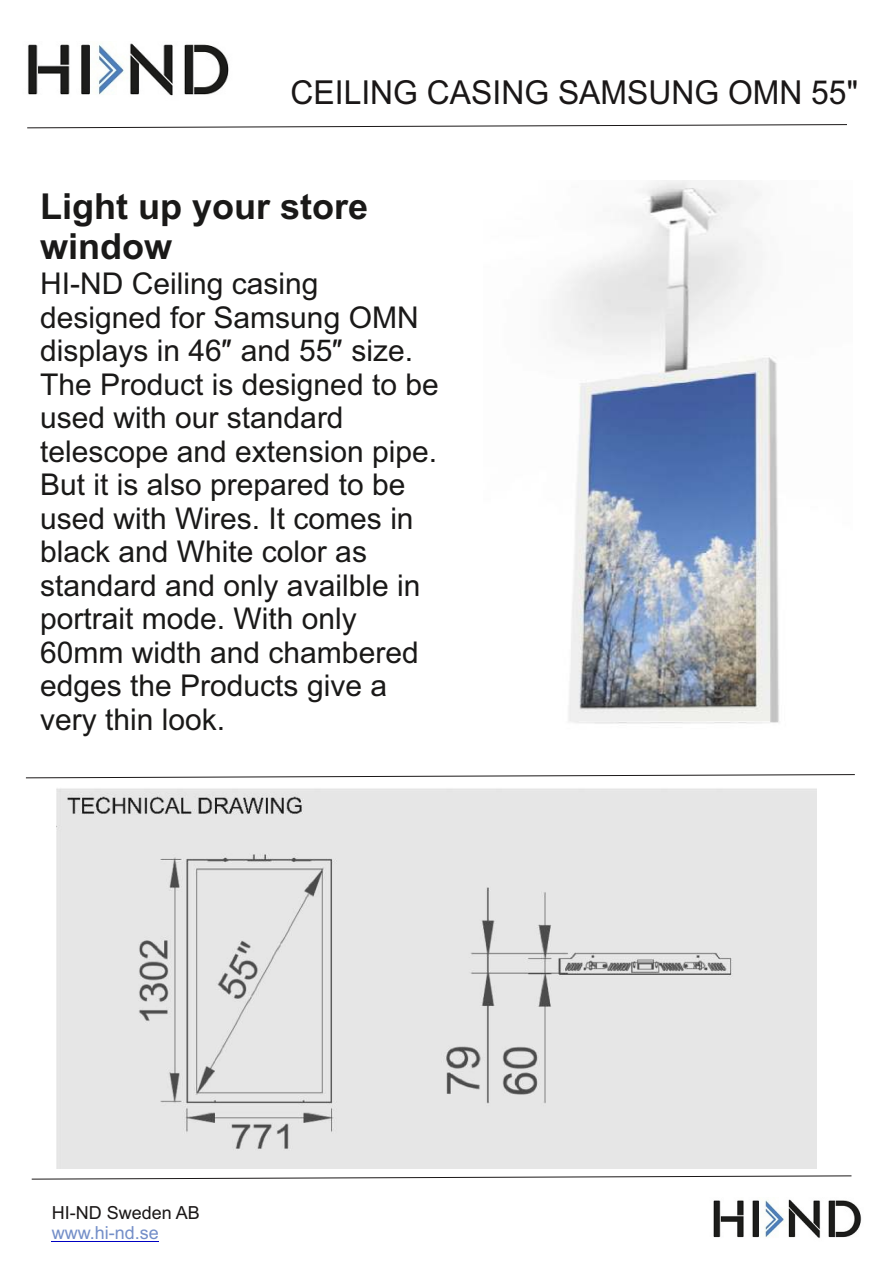
<style>
.page{position:relative;width:893px;height:1262px;background:#fff}
.page>*{position:absolute;margin:0;border:0;box-sizing:border-box;transform-origin:0 0}
.t1{font:700 36px/40.2px "Arial";color:#1a1918}
.t2{font:33px "Arial";color:#1a1717}
.t3{font:30px/33.5px "Arial";color:#1a1918}
.t4{font:18px "Arial";color:#1a1717}
.t5{font:18px "Arial";color:#738ec8}
</style>
<div class="page">
<svg style="left:27px;top:124px;width:820px;height:5px"></svg>
<svg style="left:31px;top:1175px;width:821px;height:5px"></svg>
<img style="left:554px;top:180px;width:225px;height:544px">
<svg style="left:25px;top:774px;width:830px;height:4px"></svg>
<hr style="left:52px;top:1240px;width:107px;height:1px;background:#0000c2">
<div style="left:57px;top:788px;width:759px;height:380px;background:#e6e6e6"></div>
<img style="left:713px;top:1199px;width:149px;height:39px">
<img style="left:28px;top:43px;width:201px;height:53px">
<p class="t2" style="left:290px;top:80px;width:569px">CEILING CASING SAMSUNG OMN 55"</p>
<p class="t1" style="left:40px;top:190px;width:330px">Light up your store window</p>
<p class="t3" style="left:40px;top:269px;width:400px">HI-ND Ceiling casing designed for Samsung OMN displays in 46″ and 55″ size.<br>The Product is designed to be used with our standard telescope and extension pipe.<br>But it is also prepared to be used with Wires. It comes in black and White color as standard and only availble in portrait mode. With only<br>60mm width and chambered edges the Products give a very thin look.</p>
<p class="t4" style="left:52px;top:1205px;width:150px">HI-ND Sweden AB</p>
<p class="t5" style="left:52px;top:1226px;width:109px">www.hi-nd.se</p>
</div>
